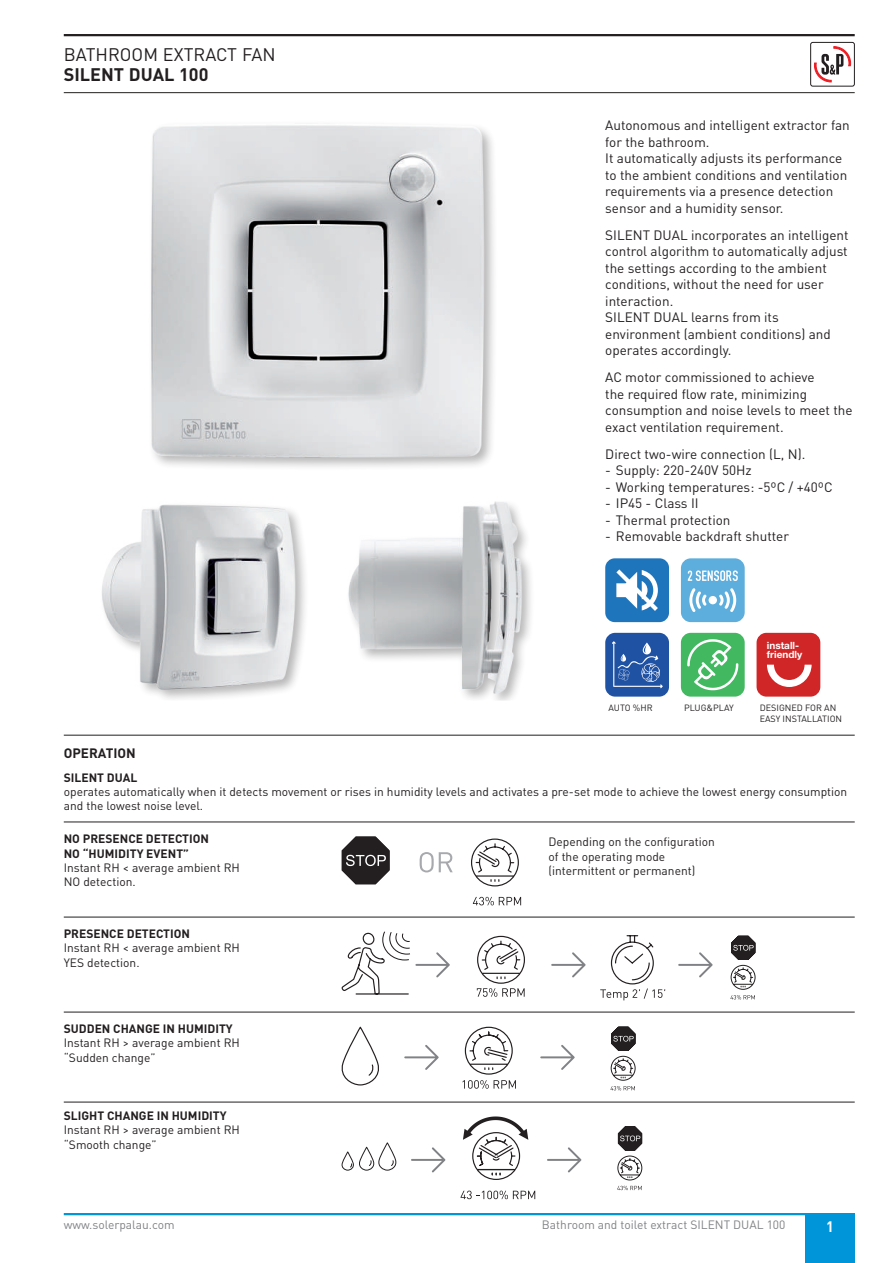
<style>
.page{position:relative;width:893px;height:1263px;background:#fff}
.page>*{position:absolute;margin:0;border:0;box-sizing:border-box;transform-origin:0 0}
.t1{font:18px "DIN";color:#231f20}
.t2{font:700 18px "DIN";color:#231f20}
.t3{font:700 15px "DIN";color:#fff;scale:.95 1}
.t4{font:13.5px/16.5px "DIN";color:#231f20}
.t5{font:700 13.5px "DIN";color:#231f20}
.t6{font:12px/14.4px "DIN";color:#231f20}
.t7{font:700 12px/14.4px "DIN";color:#231f20}
.t8{font:12px "DIN";color:#808285}
.t9{font:700 10.05px/9px "Helvetica Neue";color:#fff}
.t10{font:9px/10.5px "DIN";color:#231f20}
</style>
<div class="page">
<hr style="left:64px;top:1213px;width:791px;height:2px;background:#0095d9">
<div style="left:805px;top:1214px;width:50px;height:49px;background:#0095d9"></div>
<hr style="left:64px;top:34px;width:791px;height:2px;background:#231f20">
<hr style="left:64px;top:92px;width:791px;height:1px;background:#231f20">
<svg style="left:814px;top:47px;width:37px;height:36px"></svg>
<div style="left:810px;top:42px;width:45px;height:44px;border:1px solid #231f20;border-radius:2px"></div>
<img style="left:151px;top:125px;width:343px;height:342px">
<img style="left:102px;top:504px;width:203px;height:195px">
<img style="left:348px;top:501px;width:183px;height:200px">
<hr style="left:64px;top:917px;width:791px;height:1px;background:#231f20">
<svg style="left:600px;top:935px;width:65px;height:65px"></svg>
<svg style="left:551px;top:952px;width:35px;height:25px"></svg>
<svg style="left:678px;top:952px;width:35px;height:25px"></svg>
<svg style="left:730px;top:935px;width:26px;height:64px"></svg>
<svg style="left:341px;top:931px;width:184px;height:66px"></svg>
<hr style="left:64px;top:1012px;width:791px;height:1px;background:#231f20">
<svg style="left:341px;top:1027px;width:38px;height:59px"></svg>
<svg style="left:404px;top:1045px;width:35px;height:25px"></svg>
<svg style="left:540px;top:1045px;width:35px;height:25px"></svg>
<svg style="left:463px;top:1026px;width:53px;height:63px"></svg>
<svg style="left:610px;top:1026px;width:26px;height:64px"></svg>
<hr style="left:64px;top:1102px;width:791px;height:1px;background:#231f20">
<svg style="left:411px;top:1147px;width:34px;height:25px"></svg>
<svg style="left:547px;top:1147px;width:34px;height:25px"></svg>
<svg style="left:341px;top:1143px;width:56px;height:28px"></svg>
<svg style="left:617px;top:1186px;width:25px;height:4px"></svg>
<svg style="left:617px;top:1126px;width:25px;height:54px"></svg>
<svg style="left:461px;top:1190px;width:74px;height:9px"></svg>
<svg style="left:463px;top:1116px;width:65px;height:64px"></svg>
<hr style="left:64px;top:822px;width:791px;height:1px;background:#231f20">
<svg style="left:473px;top:897px;width:48px;height:8px"></svg>
<svg style="left:342px;top:836px;width:48px;height:48px"></svg>
<svg style="left:471px;top:838px;width:48px;height:49px"></svg>
<svg style="left:420px;top:852px;width:33px;height:20px"></svg>
<hr style="left:64px;top:735px;width:791px;height:1px;background:#231f20">
<div style="left:605px;top:558px;width:64px;height:64px;background:#1f75bc;border-radius:9px"></div>
<svg style="left:616px;top:569px;width:42px;height:42px"></svg>
<div style="left:605px;top:633px;width:64px;height:64px;background:#2052a4;border-radius:10px"></div>
<svg style="left:612px;top:641px;width:51px;height:47px"></svg>
<div style="left:681px;top:633px;width:64px;height:64px;background:#42b861;border-radius:10px"></div>
<svg style="left:687px;top:639px;width:51px;height:51px"></svg>
<div style="left:681px;top:558px;width:64px;height:64px;background:#5daddd;border-radius:10px"></div>
<svg style="left:719px;top:588px;width:17px;height:24px"></svg>
<svg style="left:689px;top:588px;width:18px;height:24px"></svg>
<div style="left:709px;top:596px;width:8px;height:8px;background:#fff;border-radius:50%"></div>
<svg style="left:688px;top:570px;width:50px;height:11px"></svg>
<div style="left:756px;top:633px;width:64px;height:64px;background:#d02627;border-radius:10px"></div>
<svg style="left:767px;top:665px;width:45px;height:22px"></svg>
<h1 class="t1" style="left:64px;top:43px;width:213px">BATHROOM EXTRACT FAN</h1>
<h1 class="t2" style="left:64px;top:62px;width:146px">SILENT DUAL 100</h1>
<p class="t4" style="left:605px;top:117px;width:246px">Autonomous and intelligent extractor fan for the bathroom.<br>It automatically adjusts its performance to the ambient conditions and ventilation requirements via a presence detection sensor and a humidity sensor.</p>
<p class="t4" style="left:605px;top:226px;width:245px">SILENT DUAL incorporates an intelligent control algorithm to automatically adjust the settings according to the ambient conditions, without the need for user interaction.<br>SILENT DUAL learns from its environment (ambient conditions) and operates accordingly.</p>
<p class="t4" style="left:605px;top:369px;width:249px">AC motor commissioned to achieve<br>the required flow rate, minimizing consumption and noise levels to meet the exact ventilation requirement.</p>
<p class="t4" style="left:605px;top:445px;width:202px">Direct two-wire connection (L, N).</p>
<p class="t4" style="left:605px;top:462px;width:148px">- Supply: 220-240V 50Hz</p>
<p class="t4" style="left:605px;top:478px;width:229px">- Working temperatures: -5ºC / +40ºC</p>
<p class="t4" style="left:605px;top:495px;width:95px">- IP45 - Class II</p>
<p class="t4" style="left:605px;top:511px;width:127px">- Thermal protection</p>
<p class="t4" style="left:605px;top:528px;width:185px">- Removable backdraft shutter</p>
<p class="t9" style="left:767px;top:640px;width:37px">install&shy;friendly</p>
<p class="t10" style="left:608px;top:703px;width:46px">AUTO %HR</p>
<p class="t10" style="left:684px;top:703px;width:51px">PLUG&amp;PLAY</p>
<p class="t10" style="left:760px;top:703px;width:84px">DESIGNED FOR AN<br>EASY INSTALLATION</p>
<p class="t5" style="left:64px;top:744px;width:74px">OPERATION</p>
<p class="t7" style="left:64px;top:769px;width:75px">SILENT DUAL</p>
<p class="t6" style="left:64px;top:784px;width:785px">operates automatically when it detects movement or rises in humidity levels and activates a pre-set mode to achieve the lowest energy consumption and the lowest noise level.</p>
<p class="t7" style="left:64px;top:831px;width:147px">NO PRESENCE DETECTION<br>NO “HUMIDITY EVENT”</p>
<p class="t6" style="left:64px;top:860px;width:178px">Instant RH &lt; average ambient RH<br>NO detection.</p>
<p class="t7" style="left:64px;top:926px;width:128px">PRESENCE DETECTION</p>
<p class="t6" style="left:64px;top:940px;width:178px">Instant RH &lt; average ambient RH<br>YES detection.</p>
<p class="t7" style="left:64px;top:1021px;width:171px">SUDDEN CHANGE IN HUMIDITY</p>
<p class="t6" style="left:64px;top:1035px;width:178px">Instant RH &gt; average ambient RH “Sudden change”</p>
<p class="t7" style="left:64px;top:1108px;width:164px">SLIGHT CHANGE IN HUMIDITY</p>
<p class="t6" style="left:64px;top:1122px;width:178px">Instant RH &gt; average ambient RH “Smooth change”</p>
<p class="t6" style="left:549px;top:834px;width:168px">Depending on the configuration of the operating mode (intermittent or permanent)</p>
<p class="t8" style="left:64px;top:1217px;width:112px">www.solerpalau.com</p>
<p class="t8" style="left:542px;top:1217px;width:245px">Bathroom and toilet extract SILENT DUAL 100</p>
<p class="t3" style="left:826px;top:1217px;width:10px">1</p>
</div>
